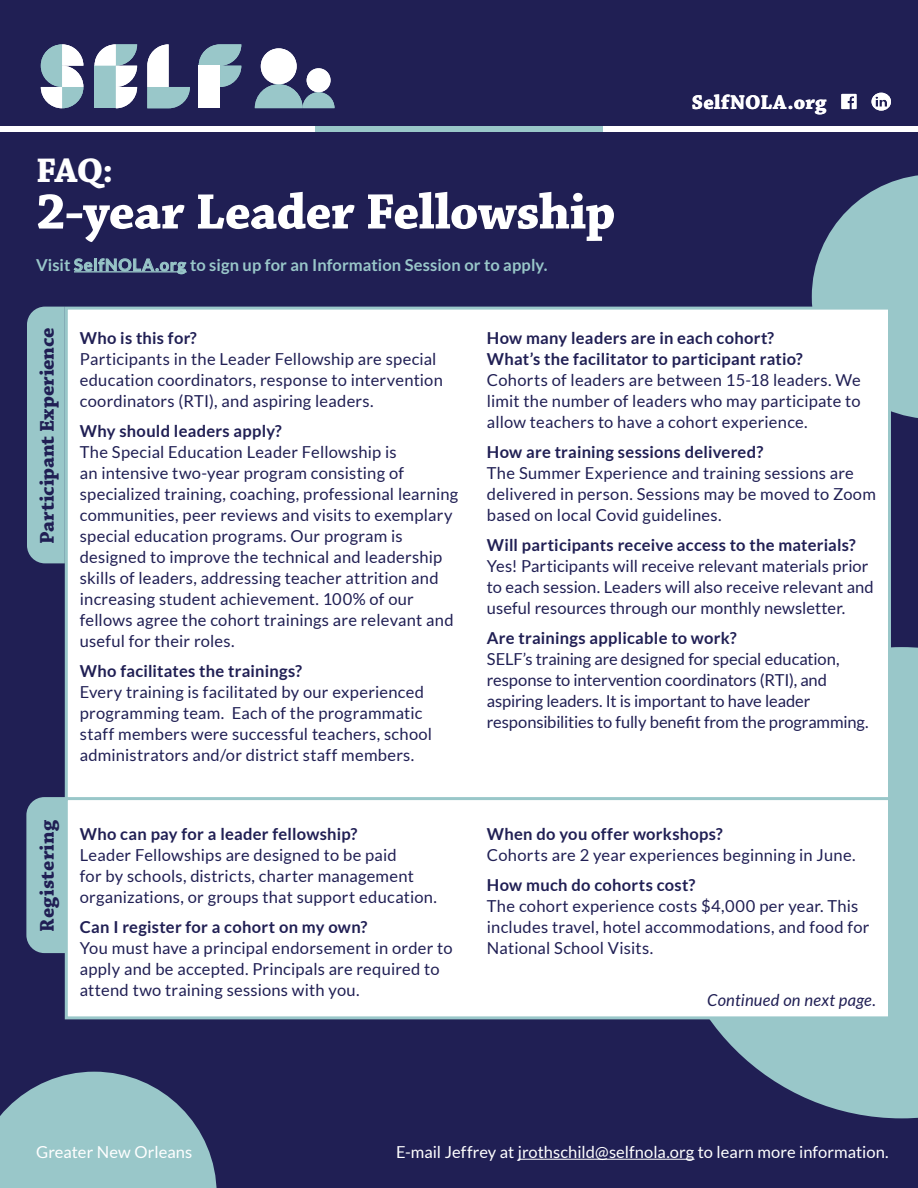
<style>
.page{position:relative;width:918px;height:1188px;background:#201f54}
.page>*{position:absolute;margin:0;border:0;box-sizing:border-box;transform-origin:0 0}
.t1{font:700 52.5px "Chaparral Pro";letter-spacing:-.015em;color:#fff}
.t2{font:700 36px "Chaparral Pro";color:#fff}
.t3{font:700 21px "Chaparral Pro";color:#201f54}
.t4{font:700 21px "Chaparral Pro";letter-spacing:.01em;color:#fff}
.t5{font:16.5px/21px "Lato";letter-spacing:.01em;color:#201f54}
.t6{font:700 16.5px/21px "Lato";letter-spacing:.015em;color:#201f54}
.t7{font:16.5px "Lato";letter-spacing:.005em;color:#fff}
.t8{font:700 16.5px "Lato";letter-spacing:.01em;color:#99c7c9}
.t9{font:italic 16.5px "Lato";letter-spacing:.015em;color:#201f54}
</style>
<div class="page">
<svg style="left:666px;top:647px;width:252px;height:471px;fill:#99c7c9"></svg>
<svg style="left:0;top:1072px;width:217px;height:116px"></svg>
<svg style="left:812px;top:175px;width:106px;height:243px"></svg>
<div style="left:65px;top:307px;width:826px;height:546px;background:#fff;border:3px solid #99c7c9"></div>
<div style="left:27px;top:307px;width:38px;height:256px;background:#99c7c9"></div>
<div style="left:65px;top:797px;width:826px;height:222px;background:#fff;border:3px solid #99c7c9"></div>
<div style="left:26px;top:797px;width:39px;height:156px;background:#99c7c9"></div>
<div style="left:0;top:126px;width:315px;height:6px;background:#fff"></div>
<div style="left:603px;top:126px;width:315px;height:6px;background:#fff"></div>
<div style="left:315px;top:126px;width:288px;height:6px;background:#99c7c9"></div>
<hr style="left:74px;top:271px;width:113px;height:2px;background:#99c7c9">
<svg style="left:199px;top:44px;width:42px;height:43px"></svg>
<svg style="left:255px;top:84px;width:80px;height:24px"></svg>
<svg style="left:95px;top:44px;width:42px;height:64px;background:#b1c7cf"></svg>
<svg style="left:41px;top:44px;width:42px;height:64px"></svg>
<svg style="left:147px;top:44px;width:43px;height:64px"></svg>
<div style="left:199px;top:66px;width:21px;height:42px;background:#fff"></div>
<div style="left:261px;top:48px;width:36px;height:36px;background:#fff;border-radius:50%"></div>
<div style="left:307px;top:68px;width:24px;height:24px;background:#fff;border-radius:50%"></div>
<svg style="left:841px;top:94px;width:16px;height:15px"></svg>
<svg style="left:872px;top:93px;width:19px;height:18px"></svg>
<hr style="left:518px;top:1159px;width:177px;height:1px;background:#fff">
<h2 class="t2" style="left:36px;top:149px;width:79px">FAQ:</h2>
<h1 class="t1" style="left:36px;top:181px;width:581px">2-year Leader Fellowship</h1>
<p class="t8" style="left:36px;top:255px;width:513px">Visit SelfNOLA.org to sign up for an Information Session or to apply.</p>
<p class="t4" style="left:692px;top:90px;width:136px">SelfNOLA.org</p>
<p class="t3" style="left:35px;top:544px;width:218px;rotate:-90deg">Participant Experience</p>
<p class="t6" style="left:80px;top:327px;width:118px">Who is this for?</p>
<p class="t5" style="left:80px;top:348px;width:365px">Participants in the Leader Fellowship are special education coordinators, response to intervention coordinators (RTI), and aspiring leaders.</p>
<p class="t6" style="left:80px;top:420px;width:204px">Why should leaders apply?</p>
<p class="t5" style="left:80px;top:441px;width:380px">The Special Education Leader Fellowship is<br>an intensive two-year program consisting of specialized training, coaching, professional learning communities, peer reviews and visits to exemplary special education programs. Our program is designed to improve the technical and leadership skills of leaders, addressing teacher attrition and increasing student achievement. 100% of our fellows agree the cohort trainings are relevant and useful for their roles.</p>
<p class="t6" style="left:80px;top:660px;width:224px">Who facilitates the trainings?</p>
<p class="t5" style="left:80px;top:681px;width:354px">Every training is facilitated by our experienced programming team. Each of the programmatic staff members were successful teachers, school administrators and/or district staff members.</p>
<p class="t3" style="left:35px;top:932px;width:113px;rotate:-90deg">Registering</p>
<p class="t6" style="left:80px;top:824px;width:279px">Who can pay for a leader fellowship?</p>
<p class="t5" style="left:80px;top:845px;width:359px">Leader Fellowships are designed to be paid<br>for by schools, districts, charter management organizations, or groups that support education.</p>
<p class="t6" style="left:80px;top:917px;width:289px">Can I register for a cohort on my own?</p>
<p class="t5" style="left:80px;top:938px;width:374px">You must have a principal endorsement in order to apply and be accepted. Principals are required to attend two training sessions with you.</p>
<p class="t6" style="left:487px;top:327px;width:317px">How many leaders are in each cohort?<br>What’s the facilitator to participant ratio?</p>
<p class="t5" style="left:487px;top:369px;width:375px;text-align:justify">Cohorts of leaders are between 15-18 leaders. We limit the number of leaders who may participate to allow teachers to have a cohort experience.</p>
<p class="t6" style="left:487px;top:441px;width:278px">How are training sessions delivered?</p>
<p class="t5" style="left:487px;top:462px;width:391px">The Summer Experience and training sessions are delivered in person. Sessions may be moved to Zoom based on local Covid guidelines.</p>
<p class="t6" style="left:487px;top:534px;width:370px">Will participants receive access to the materials?</p>
<p class="t5" style="left:487px;top:555px;width:388px">Yes! Participants will receive relevant materials prior to each session. Leaders will also receive relevant and useful resources through our monthly newsletter.</p>
<p class="t6" style="left:487px;top:627px;width:251px">Are trainings applicable to work?</p>
<p class="t5" style="left:487px;top:648px;width:383px">SELF’s training are designed for special education, response to intervention coordinators (RTI), and aspiring leaders. It is important to have leader responsibilities to fully benefit from the programming.</p>
<p class="t6" style="left:487px;top:824px;width:237px">When do you offer workshops?</p>
<p class="t5" style="left:487px;top:845px;width:370px">Cohorts are 2 year experiences beginning in June.</p>
<p class="t6" style="left:487px;top:875px;width:210px">How much do cohorts cost?</p>
<p class="t5" style="left:487px;top:896px;width:384px">The cohort experience costs $4,000 per year. This includes travel, hotel accommodations, and food for<br>National School Visits.</p>
<p class="t9" style="left:707px;top:990px;width:170px">Continued on next page.</p>
<p class="t7" style="left:36px;top:1143px;width:158px">Greater New Orleans</p>
<p class="t7" style="left:396px;top:1143px;width:494px">E-mail Jeffrey at jrothschild@selfnola.org to learn more information.</p>
</div>
